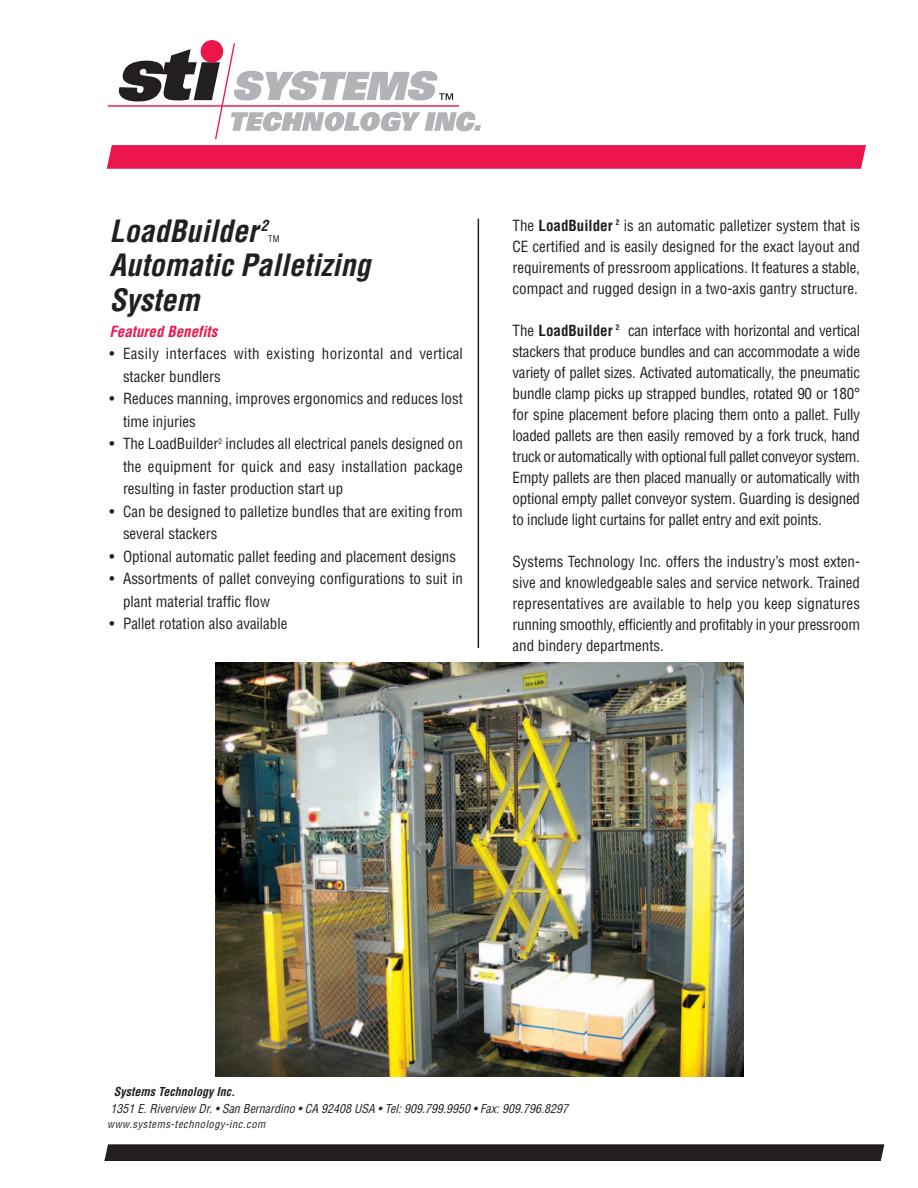
<style>
.page{position:relative;width:918px;height:1188px;background:#fff}
.page>*{position:absolute;margin:0;border:0;box-sizing:border-box;transform-origin:0 0}
.t1{font:italic 700 condensed 30px/34.5px "Helvetica";color:#231f20}
.t2{font:condensed 15px/21px "Helvetica";color:#231f20;text-align:justify}
.t3{font:condensed 15px/22.5px "Helvetica";letter-spacing:.025em;color:#231f20}
.t4{font:italic 700 condensed 15px "Helvetica";color:#ed154e}
.t5{font:italic condensed 12px "Helvetica";color:#231f20}
.t6{font:italic 700 condensed 12px "Helvetica";color:#231f20}
.t7{font:italic condensed 10.5px "Helvetica";color:#231f20}
.t8{font:condensed 9px "Helvetica";color:#231f20}
.s1{font-weight:700}
</style>
<div class="page">
<img style="left:215px;top:662px;width:529px;height:415px">
<hr style="left:478px;top:219px;width:1px;height:429px;background:#231f20">
<svg style="left:201px;top:40px;width:22px;height:23px"></svg>
<hr style="left:108px;top:105px;width:351px;height:2px;background:#ed164b">
<svg style="left:117px;top:42px;width:364px;height:97px"></svg>
<svg style="left:107px;top:145px;width:759px;height:24px;background:#ed1a51"></svg>
<div style="left:104px;top:1144px;width:780px;height:17px;background:#231f20"></div>
<h1 class="t1" style="left:110px;top:216px;width:160px">LoadBuilder <sup>2</sup></h1>
<p class="t8" style="left:268px;top:235px;width:13px">TM</p>
<h1 class="t1" style="left:110px;top:251px;width:262px">Automatic Palletizing<br>System</h1>
<p class="t4" style="left:110px;top:326px;width:109px">Featured Benefits</p>
<p class="t3" style="left:123px;top:344px;width:341px;text-indent:-14px">• Easily interfaces with existing horizontal and vertical stacker bundlers</p>
<p class="t2" style="left:123px;top:389px;width:341px;line-height:22.5px;text-indent:-14px">• Reduces manning, improves ergonomics and reduces lost time injuries</p>
<p class="t2" style="left:123px;top:434px;width:341px;line-height:22.5px;text-indent:-14px">• The LoadBuilder<sup>2</sup> includes all electrical panels designed on the equipment for quick and easy installation package resulting in faster production start up</p>
<p class="t2" style="left:123px;top:501px;width:341px;line-height:22.5px;text-indent:-14px">• Can be designed to palletize bundles that are exiting from several stackers</p>
<p class="t2" style="left:110px;top:547px;width:348px">• Optional automatic pallet feeding and placement designs</p>
<p class="t2" style="left:123px;top:569px;width:341px;line-height:22.5px;text-indent:-14px">• Assortments of pallet conveying configurations to suit in plant material traffic flow</p>
<p class="t2" style="left:110px;top:615px;width:179px">• Pallet rotation also available</p>
<p class="t2" style="left:513px;top:216px;width:349px">The <span class="s1">LoadBuilder</span> <sup>2</sup> is an automatic palletizer system that is CE certified and is easily designed for the exact layout and requirements of pressroom applications. It features a stable, compact and rugged design in a two-axis gantry structure.</p>
<p class="t2" style="left:513px;top:321px;width:349px">The <span class="s1">LoadBuilder</span> <sup>2</sup> can interface with horizontal and vertical stackers that produce bundles and can accommodate a wide variety of pallet sizes. Activated automatically, the pneumatic bundle clamp picks up strapped bundles, rotated 90 or 180° for spine placement before placing them onto a pallet. Fully loaded pallets are then easily removed by a fork truck, hand truck or automatically with optional full pallet conveyor system.<br>Empty pallets are then placed manually or automatically with optional empty pallet conveyor system. Guarding is designed to include light curtains for pallet entry and exit points.</p>
<p class="t2" style="left:513px;top:552px;width:349px">Systems Technology Inc. offers the industry’s most exten&shy;sive and knowledgeable sales and service network. Trained representatives are available to help you keep signatures running smoothly, efficiently and profitably in your pressroom and bindery departments.</p>
<p class="t6" style="left:114px;top:1087px;width:125px">Systems Technology Inc.</p>
<p class="t5" style="left:110px;top:1104px;width:462px">1351 E.Riverview Dr.•San Bernardino •CA 92408 USA •Tel:909.799.9950 •Fax:909.796.8297</p>
<p class="t7" style="left:107px;top:1120px;width:162px">www.systems-technology-inc.com</p>
</div>
